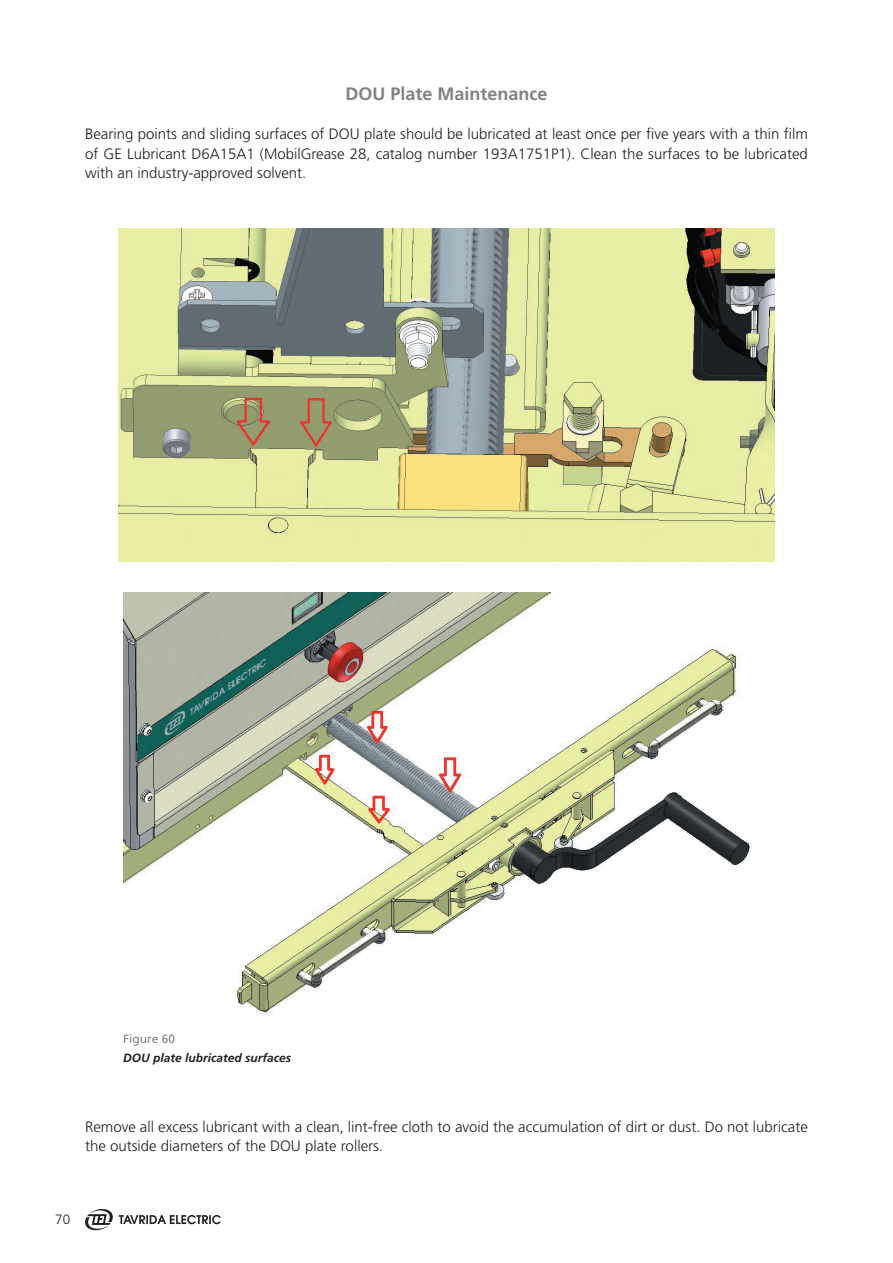
<style>
.page{position:relative;width:893px;height:1263px;background:#fff}
.page>*{position:absolute;margin:0;border:0;box-sizing:border-box;transform-origin:0 0}
.Par{font:700 18px "Frutiger LT Std";color:#808285}
.Body{font:300 15px/19.5px "Frutiger LT Std";color:#231f20;text-align:justify}
.t1{font:300 13.5px "Frutiger LT Std";color:#231f20}
.podpiskursiv{font:italic 700 12px "Frutiger LT Std";color:#231f20}
.t2{font:12px "Frutiger LT Std";color:#808285}
</style>
<div class="page">
<svg style="left:85px;top:1209px;width:136px;height:22px"></svg>
<img style="left:118px;top:228px;width:657px;height:334px">
<img style="left:123px;top:592px;width:627px;height:421px">
<p class="Par" style="left:345px;top:83px;width:204px">DOU Plate Maintenance</p>
<p class="Body" style="left:85px;top:124px;width:724px">Bearing points and sliding surfaces of DOU plate should be lubricated at least once per five years with a thin film of GE Lubricant D6A15A1 (MobilGrease 28, catalog number 193A1751P1). Clean the surfaces to be lubricated with an industry-approved solvent.</p>
<p class="t2" style="left:123px;top:1032px;width:54px">Figure 60</p>
<p class="podpiskursiv" style="left:123px;top:1051px;width:170px">DOU plate lubricated surfaces</p>
<p class="Body" style="left:85px;top:1117px;width:724px">Remove all excess lubricant with a clean, lint-free cloth to avoid the accumulation of dirt or dust. Do not lubricate the outside diameters of the DOU plate rollers.</p>
<p class="t1" style="left:55px;top:1212px;width:17px">70</p>
</div>
